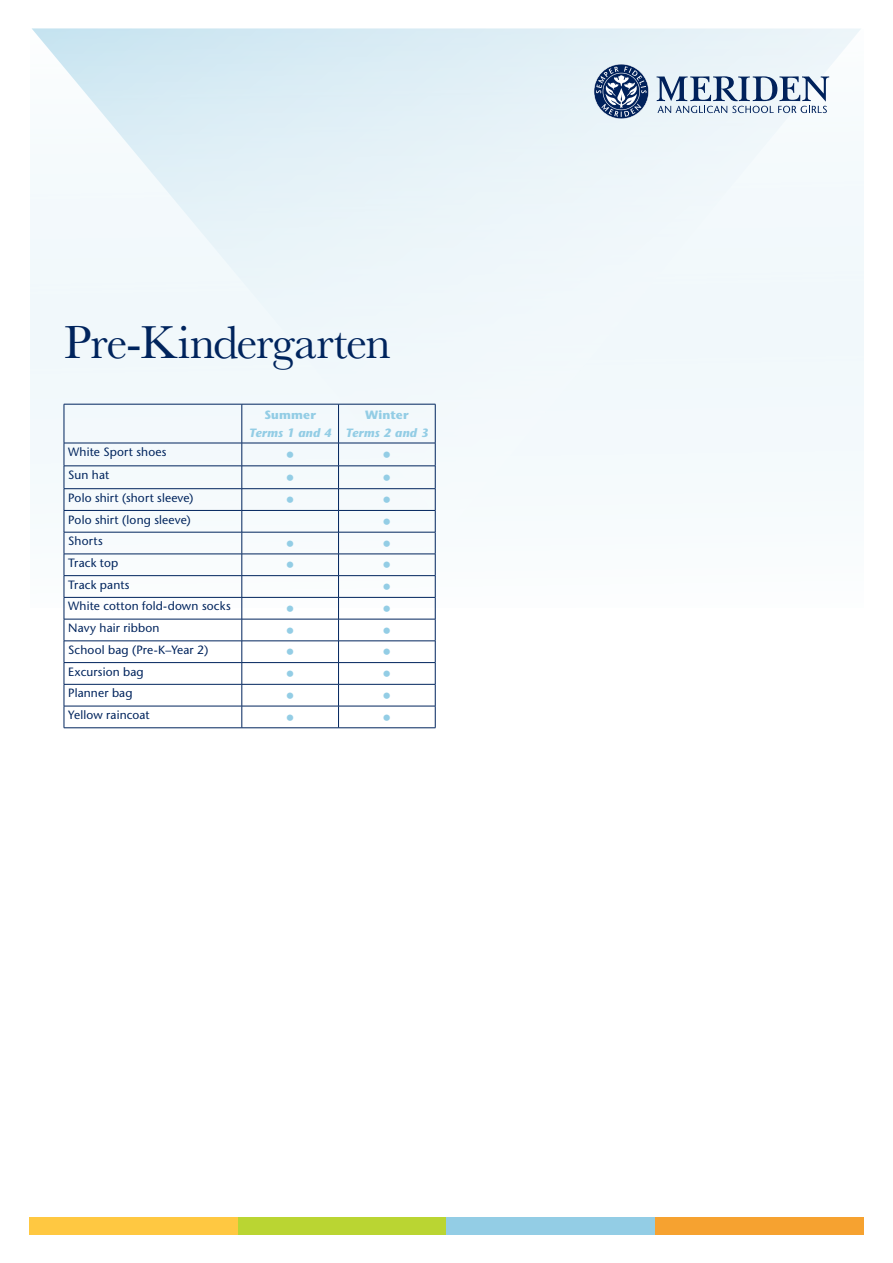
<style>
.page{position:relative;width:893px;height:1263px;background:#fff}
.page>*{position:absolute;margin:0;border:0;box-sizing:border-box;transform-origin:0 0}
.t1{font:48px "Baskerville";letter-spacing:-.02em;color:#00245d}
.t2{font:700 18px "Stone Sans";color:#93cde5}
.t3{font:12px "Stone Sans";letter-spacing:.01em;color:#00245d}
.t4{font:italic 700 12px "Stone Sans";letter-spacing:.02em;color:#93cde5}
.t5{font:700 12px "Stone Sans";letter-spacing:.015em;color:#93cde5}
</style>
<div class="page">
<div style="left:30px;top:30px;width:833px;height:578px;background:#f9fcfd"></div>
<svg style="left:32px;top:28px;width:829px;height:502px"></svg>
<hr style="left:64px;top:404px;width:178px;height:1px;background:#00245d">
<hr style="left:64px;top:404px;width:1px;height:39px;background:#00245d">
<hr style="left:242px;top:404px;width:97px;height:1px;background:#00245d">
<hr style="left:242px;top:404px;width:1px;height:39px;background:#00245d">
<hr style="left:339px;top:404px;width:96px;height:1px;background:#00245d">
<hr style="left:338px;top:404px;width:1px;height:39px;background:#00245d">
<hr style="left:435px;top:404px;width:1px;height:39px;background:#00245d">
<hr style="left:64px;top:443px;width:178px;height:1px;background:#00245d">
<hr style="left:242px;top:443px;width:97px;height:1px;background:#00245d">
<hr style="left:339px;top:443px;width:96px;height:1px;background:#00245d">
<hr style="left:64px;top:466px;width:178px;height:1px;background:#00245d">
<hr style="left:242px;top:466px;width:97px;height:1px;background:#00245d">
<hr style="left:339px;top:466px;width:96px;height:1px;background:#00245d">
<hr style="left:64px;top:488px;width:178px;height:1px;background:#00245d">
<hr style="left:242px;top:488px;width:97px;height:1px;background:#00245d">
<hr style="left:339px;top:488px;width:96px;height:1px;background:#00245d">
<hr style="left:64px;top:510px;width:178px;height:1px;background:#00245d">
<hr style="left:242px;top:510px;width:97px;height:1px;background:#00245d">
<hr style="left:339px;top:510px;width:96px;height:1px;background:#00245d">
<hr style="left:64px;top:532px;width:178px;height:1px;background:#00245d">
<hr style="left:242px;top:532px;width:97px;height:1px;background:#00245d">
<hr style="left:339px;top:532px;width:96px;height:1px;background:#00245d">
<hr style="left:64px;top:554px;width:178px;height:1px;background:#00245d">
<hr style="left:242px;top:554px;width:97px;height:1px;background:#00245d">
<hr style="left:339px;top:554px;width:96px;height:1px;background:#00245d">
<hr style="left:64px;top:575px;width:178px;height:1px;background:#00245d">
<hr style="left:242px;top:575px;width:97px;height:1px;background:#00245d">
<hr style="left:339px;top:575px;width:96px;height:1px;background:#00245d">
<hr style="left:64px;top:597px;width:178px;height:1px;background:#00245d">
<hr style="left:242px;top:597px;width:97px;height:1px;background:#00245d">
<hr style="left:339px;top:597px;width:96px;height:1px;background:#00245d">
<hr style="left:64px;top:619px;width:178px;height:1px;background:#00245d">
<hr style="left:242px;top:619px;width:97px;height:1px;background:#00245d">
<hr style="left:339px;top:619px;width:96px;height:1px;background:#00245d">
<hr style="left:64px;top:641px;width:178px;height:1px;background:#00245d">
<hr style="left:242px;top:641px;width:97px;height:1px;background:#00245d">
<hr style="left:339px;top:641px;width:96px;height:1px;background:#00245d">
<hr style="left:64px;top:662px;width:178px;height:1px;background:#00245d">
<hr style="left:242px;top:662px;width:97px;height:1px;background:#00245d">
<hr style="left:339px;top:662px;width:96px;height:1px;background:#00245d">
<hr style="left:64px;top:684px;width:178px;height:1px;background:#00245d">
<hr style="left:242px;top:684px;width:97px;height:1px;background:#00245d">
<hr style="left:339px;top:684px;width:96px;height:1px;background:#00245d">
<hr style="left:64px;top:706px;width:178px;height:1px;background:#00245d">
<svg style="left:64px;top:443px;width:1px;height:284px"></svg>
<hr style="left:242px;top:706px;width:97px;height:1px;background:#00245d">
<svg style="left:242px;top:443px;width:1px;height:284px"></svg>
<hr style="left:339px;top:706px;width:96px;height:1px;background:#00245d">
<svg style="left:338px;top:443px;width:1px;height:284px"></svg>
<svg style="left:435px;top:443px;width:1px;height:285px"></svg>
<hr style="left:64px;top:727px;width:178px;height:1px;background:#00245d">
<hr style="left:242px;top:727px;width:97px;height:1px;background:#00245d">
<hr style="left:339px;top:727px;width:96px;height:1px;background:#00245d">
<div style="left:30px;top:1217px;width:208px;height:17px;background:#ffc841"></div>
<div style="left:238px;top:1217px;width:208px;height:17px;background:#bad532"></div>
<div style="left:446px;top:1217px;width:209px;height:17px;background:#93cde5"></div>
<div style="left:655px;top:1217px;width:208px;height:17px;background:#f6a230"></div>
<svg style="left:657px;top:76px;width:172px;height:37px"></svg>
<svg style="left:594px;top:64px;width:55px;height:55px"></svg>
<h1 class="t1" style="left:64px;top:312px;width:329px">Pre-Kindergarten</h1>
<p class="t5" style="left:264px;top:408px;width:53px">Summer</p>
<p class="t4" style="left:249px;top:426px;width:84px">Terms 1 and 4</p>
<p class="t5" style="left:365px;top:408px;width:45px">Winter</p>
<p class="t4" style="left:345px;top:426px;width:84px">Terms 2 and 3</p>
<p class="t3" style="left:68px;top:445px;width:100px">White Sport shoes</p>
<h2 class="t2" style="left:285px;top:444px;width:11px">•</h2>
<h2 class="t2" style="left:382px;top:444px;width:11px">•</h2>
<p class="t3" style="left:68px;top:468px;width:42px">Sun hat</p>
<h2 class="t2" style="left:285px;top:467px;width:11px">•</h2>
<h2 class="t2" style="left:382px;top:467px;width:11px">•</h2>
<p class="t3" style="left:68px;top:490px;width:127px">Polo shirt (short sleeve)</p>
<h2 class="t2" style="left:285px;top:489px;width:11px">•</h2>
<h2 class="t2" style="left:382px;top:489px;width:11px">•</h2>
<p class="t3" style="left:68px;top:512px;width:124px">Polo shirt (long sleeve)</p>
<h2 class="t2" style="left:382px;top:511px;width:11px">•</h2>
<p class="t3" style="left:68px;top:534px;width:36px">Shorts</p>
<h2 class="t2" style="left:285px;top:533px;width:11px">•</h2>
<h2 class="t2" style="left:382px;top:533px;width:11px">•</h2>
<p class="t3" style="left:68px;top:556px;width:52px">Track top</p>
<h2 class="t2" style="left:285px;top:554px;width:11px">•</h2>
<h2 class="t2" style="left:382px;top:554px;width:11px">•</h2>
<p class="t3" style="left:68px;top:577px;width:63px">Track pants</p>
<h2 class="t2" style="left:382px;top:576px;width:11px">•</h2>
<p class="t3" style="left:68px;top:599px;width:164px">White cotton fold-down socks</p>
<h2 class="t2" style="left:285px;top:598px;width:11px">•</h2>
<h2 class="t2" style="left:382px;top:598px;width:11px">•</h2>
<p class="t3" style="left:68px;top:621px;width:93px">Navy hair ribbon</p>
<h2 class="t2" style="left:285px;top:619px;width:11px">•</h2>
<h2 class="t2" style="left:382px;top:619px;width:11px">•</h2>
<p class="t3" style="left:68px;top:643px;width:142px">School bag (Pre-K–Year 2)</p>
<h2 class="t2" style="left:285px;top:641px;width:11px">•</h2>
<h2 class="t2" style="left:382px;top:641px;width:11px">•</h2>
<p class="t3" style="left:68px;top:664px;width:77px">Excursion bag</p>
<h2 class="t2" style="left:285px;top:663px;width:11px">•</h2>
<h2 class="t2" style="left:382px;top:663px;width:11px">•</h2>
<p class="t3" style="left:68px;top:686px;width:66px">Planner bag</p>
<h2 class="t2" style="left:285px;top:685px;width:11px">•</h2>
<h2 class="t2" style="left:382px;top:685px;width:11px">•</h2>
<p class="t3" style="left:68px;top:708px;width:83px">Yellow raincoat</p>
<h2 class="t2" style="left:285px;top:706px;width:11px">•</h2>
<h2 class="t2" style="left:382px;top:706px;width:11px">•</h2>
</div>
